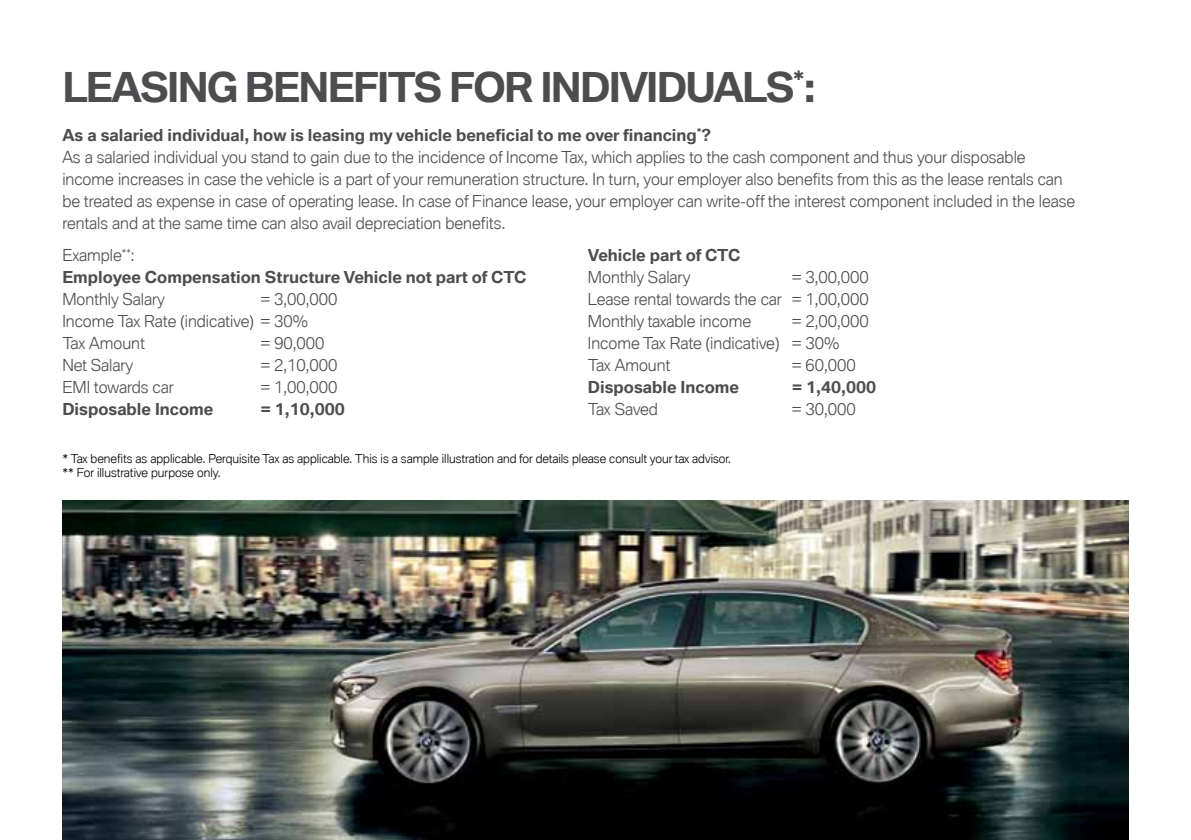
<style>
.page{position:relative;width:1191px;height:840px;background:#fff}
.page>*{position:absolute;margin:0;border:0;box-sizing:border-box;transform-origin:0 0}
.t1{font:700 40px "BMW Type Global Pro";color:#4d4d4f}
.t2{font:700 23.4px "BMW Type Global Pro";color:#4d4d4f}
.t3{font:300 16px/22px "BMW Type Global Pro";color:#4d4d4f}
.t4{font:700 16px/22px "BMW Type Global Pro";color:#4d4d4f}
.t5{font:300 12px/14px "BMW Type Global Pro";color:#000}
.s1{font-size:40px}
.s2{font-weight:700}
.s3{font-weight:300}
</style>
<div class="page">
<img style="left:62px;top:500px;width:1066px;height:339px">
<h1 class="t1" style="left:62px;top:64px;width:50px">Leasing</h1>
<h1 class="t1" style="left:245px;top:64px;width:26px">benefits</h1>
<h1 class="t1" style="left:449px;top:64px;width:28px">for</h1>
<h1 class="t1" style="left:540px;top:64px;width:24px">individuals</h1>
<h2 class="t2" style="left:793px;top:66px;width:25px">*<span class="s1">:</span></h2>
<p class="t3" style="left:62px;top:125px;width:1014px"><span class="s2">As a salaried individual, how is leasing my vehicle beneficial to me over financing</span><sup>*</sup><span class="s2">?<br></span>As a salaried individual you stand to gain due to the incidence of Income Tax, which applies to the cash component and thus your disposable income increases in case the vehicle is a part of your remuneration structure. In turn, your employer also benefits from this as the lease rentals can be treated as expense in case of operating lease. In case of Finance lease, your employer can write-off the interest component included in the lease rentals and at the same time can also avail depreciation benefits.</p>
<p class="t4" style="left:62px;top:244px;width:466px"><span class="s3">Example</span><sup>**</sup><span class="s3">:<br></span>Employee Compensation Structure Vehicle not part of CTC</p>
<p class="t3" style="left:62px;top:289px;width:104px">Monthly Salary</p>
<p class="t4" style="left:588px;top:244px;width:154px">Vehicle part of CTC</p>
<p class="t3" style="left:588px;top:267px;width:104px">Monthly Salary</p>
<p class="t3" style="left:588px;top:267px;width:282px;text-align:justify;text-indent:204px">= 3,00,000<br>Lease rental towards the car = 1,00,000<br>Monthly taxable income</p>
<p class="t3" style="left:62px;top:289px;width:277px;text-indent:198px">= 3,00,000<br>Income Tax Rate (indicative) = 30%<br>Tax Amount</p>
<p class="t3" style="left:588px;top:311px;width:282px;text-indent:204px">= 2,00,000<br>Income Tax Rate (indicative) = 30%<br>Tax Amount</p>
<p class="t3" style="left:261px;top:333px;width:65px">= 90,000</p>
<p class="t3" style="left:62px;top:355px;width:72px">Net Salary</p>
<p class="t3" style="left:261px;top:355px;width:78px">= 2,10,000</p>
<p class="t3" style="left:62px;top:377px;width:113px">EMI towards car</p>
<p class="t3" style="left:261px;top:377px;width:78px">= 1,00,000</p>
<p class="t4" style="left:62px;top:398px;width:153px">Disposable Income</p>
<p class="t4" style="left:261px;top:398px;width:86px">= 1,10,000</p>
<p class="t3" style="left:792px;top:355px;width:65px">= 60,000</p>
<p class="t4" style="left:588px;top:376px;width:153px">Disposable Income</p>
<p class="t4" style="left:792px;top:376px;width:86px">= 1,40,000</p>
<p class="t3" style="left:588px;top:399px;width:72px">Tax Saved</p>
<p class="t3" style="left:792px;top:399px;width:65px">= 30,000</p>
<p class="t5" style="left:62px;top:452px;width:670px">* Tax benefits as applicable. Perquisite Tax as applicable. This is a sample illustration and for details please consult your tax advisor. ** For illustrative purpose only.</p>
</div>
